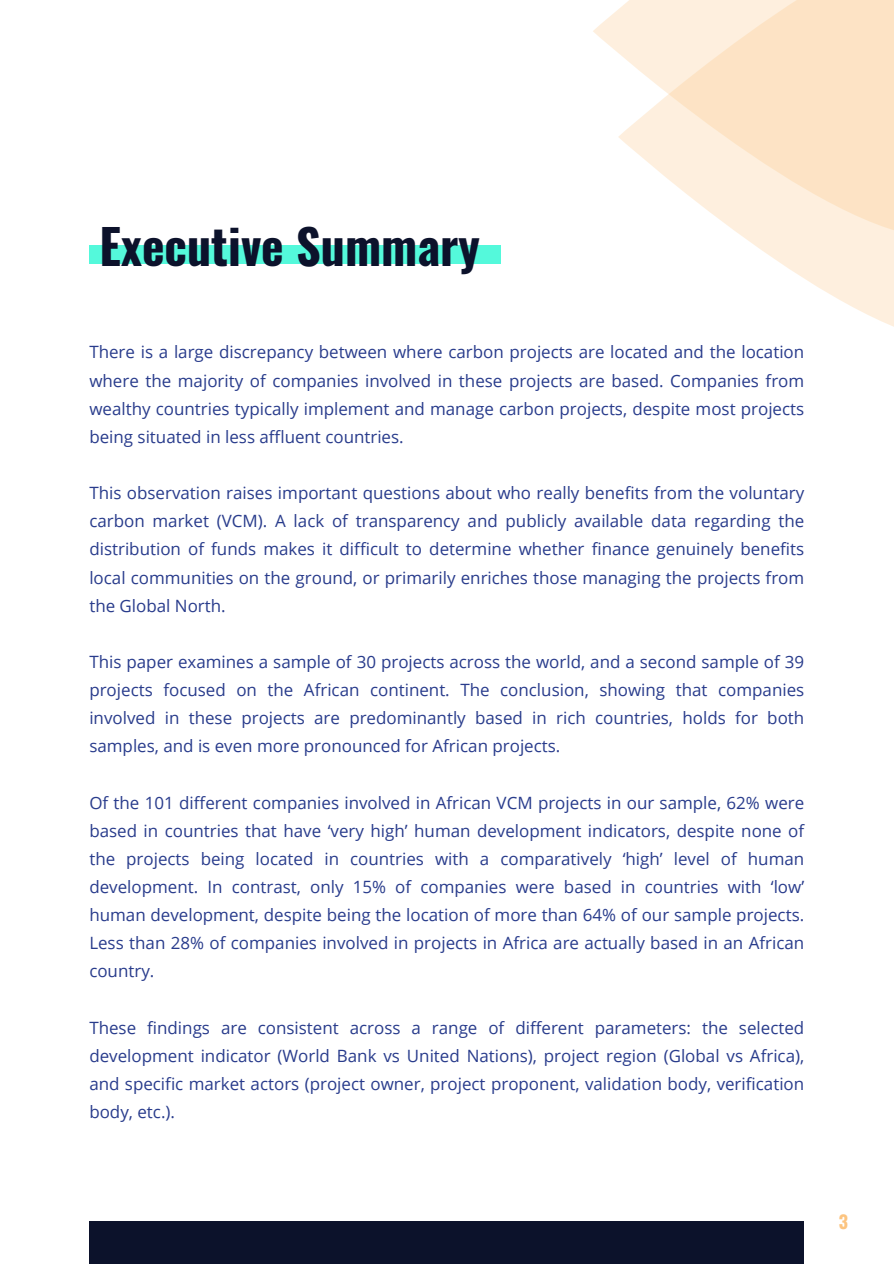
<style>
.page{position:relative;width:894px;height:1264px;background:#fff}
.page>*{position:absolute;margin:0;border:0;box-sizing:border-box;transform-origin:0 0}
.t1{font:700 48px "Oswald";color:#0c122b}
.t2{font:700 18px "Oswald";color:#fcc480}
.t3{font:16.95px/28.2px "Open Sans";color:#293c8c;text-align:justify}
</style>
<div class="page">
<div style="left:89px;top:1220px;width:715px;height:43px;background:#0c122b"></div>
<svg style="left:593px;top:10px;width:25px;height:43px"></svg>
<div style="left:89px;top:245px;width:411px;height:19px;background:#54f9db"></div>
<svg style="left:618px;top:0;width:275px;height:326px"></svg>
<p class="t1" style="left:99px;top:209px;width:382px">Executive Summary</p>
<p class="t3" style="left:89px;top:338px;width:716px">There is a large discrepancy between where carbon projects are located and the location where the majority of companies involved in these projects are based. Companies from wealthy countries typically implement and manage carbon projects, despite most projects being situated in less affluent countries.</p>
<p class="t3" style="left:89px;top:478px;width:716px">This observation raises important questions about who really benefits from the voluntary carbon market (VCM). A lack of transparency and publicly available data regarding the distribution of funds makes it difficult to determine whether finance genuinely benefits local communities on the ground, or primarily enriches those managing the projects from the Global North.</p>
<h1 class="t3" style="left:89px;top:647px;width:716px">This paper examines a sample of 30 projects across the world, and a second sample of 39 projects focused on the African continent. The conclusion, showing that companies involved in these projects are predominantly based in rich countries, holds for both samples, and is even more pronounced for African projects.</h1>
<p class="t3" style="left:89px;top:788px;width:716px">Of the 101 different companies involved in African VCM projects in our sample, 62% were based in countries that have ‘very high’ human development indicators, despite none of the projects being located in countries with a comparatively ‘high’ level of human development. In contrast, only 15% of companies were based in countries with ‘low’ human development, despite being the location of more than 64% of our sample projects.<br>Less than 28% of companies involved in projects in Africa are actually based in an African country.</p>
<p class="t3" style="left:89px;top:1013px;width:716px">These findings are consistent across a range of different parameters: the selected development indicator (World Bank vs United Nations), project region (Global vs Africa), and specific market actors (project owner, project proponent, validation body, verification body, etc.).</p>
<p class="t2" style="left:838px;top:1207px;width:11px">3</p>
</div>
